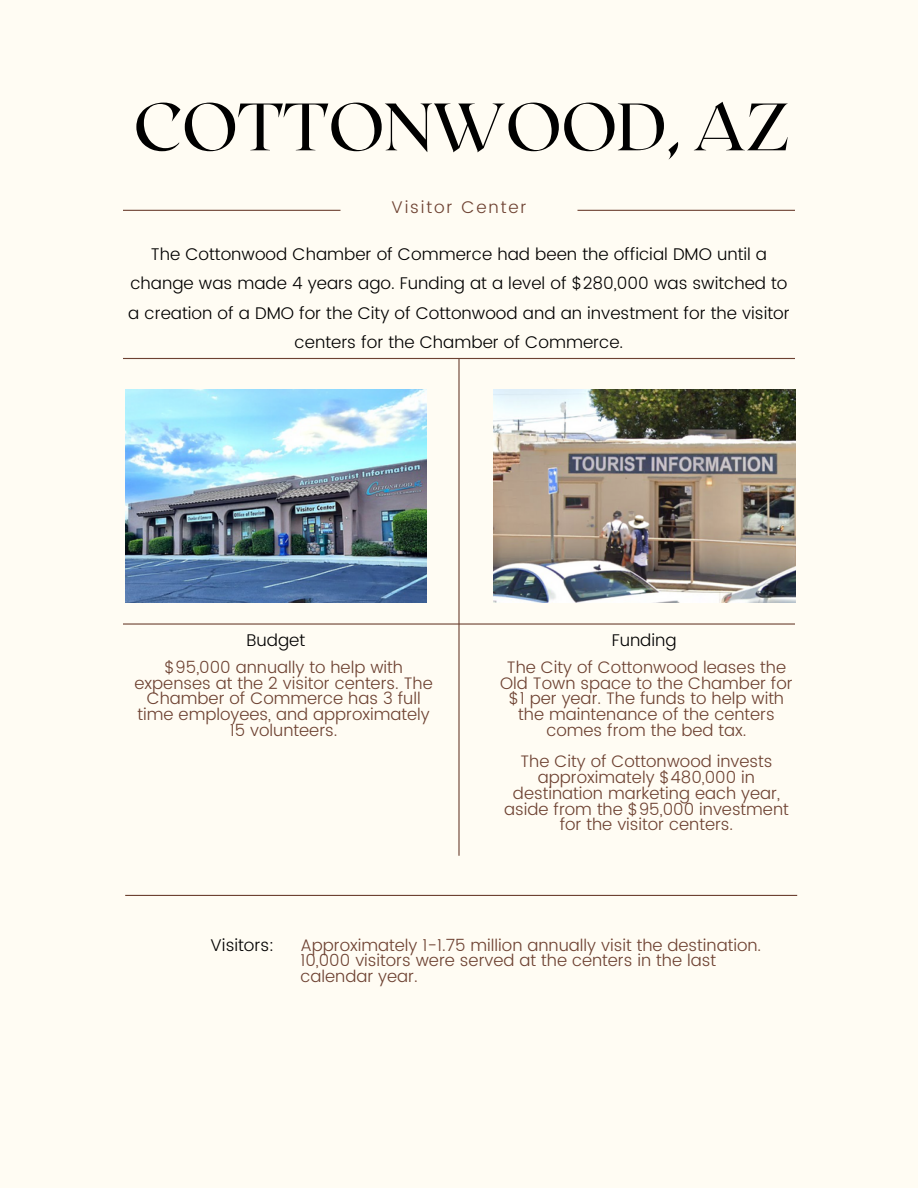
<style>
.page{position:relative;width:918px;height:1188px;background:#fffcf3}
.page>*{position:absolute;margin:0;border:0;box-sizing:border-box;transform-origin:0 0}
.t1{font:66.9px "Roxborough CF";letter-spacing:-.01em;color:#000}
.t2{font:300 16.95px/29.7px "Poppins";color:#000;text-align:center}
.t3{font:300 16.95px "Poppins";letter-spacing:.11em;color:#6d4131}
.t4{font:300 16.65px/15.8px "Poppins";color:#6d4131;text-align:center}
</style>
<div class="page">
<hr style="left:578px;top:210px;width:217px;height:1px;background:#6d4131">
<hr style="left:123px;top:358px;width:672px;height:1px;background:#6d4131">
<hr style="left:123px;top:623px;width:672px;height:2px;background:#6d4131">
<hr style="left:125px;top:895px;width:672px;height:1px;background:#6d4131">
<hr style="left:458px;top:359px;width:2px;height:497px;background:#6d4131">
<hr style="left:123px;top:210px;width:217px;height:1px;background:#6d4131">
<img style="left:125px;top:390px;width:302px;height:212px">
<img style="left:494px;top:390px;width:301px;height:212px">
<h1 class="t1" style="left:133px;top:83px;width:657px">COTTONWOOD, AZ</h1>
<p class="t3" style="left:392px;top:197px;width:136px">Visitor Center</p>
<p class="t2" style="left:128px;top:239px;width:663px">The Cottonwood Chamber of Commerce had been the official DMO until a change was made 4 years ago. Funding at a level of $280,000 was switched to a creation of a DMO for the City of Cottonwood and an investment for the visitor centers for the Chamber of Commerce.</p>
<p class="t2" style="left:246px;top:625px;width:60px">Budget</p>
<p class="t4" style="left:135px;top:659px;width:300px">$95,000 annually to help with expenses at the 2 visitor centers. The<br>Chamber of Commerce has 3 full time employees, and approximately<br>15 volunteers.</p>
<p class="t2" style="left:612px;top:625px;width:67px">Funding</p>
<p class="t4" style="left:500px;top:659px;width:294px">The City of Cottonwood leases the<br>Old Town space to the Chamber for $1 per year. The funds to help with the maintenance of the centers comes from the bed tax.</p>
<p class="t4" style="left:504px;top:754px;width:286px">The City of Cottonwood invests approximately $480,000 in destination marketing each year, aside from the $95,000 investment for the visitor centers.</p>
<p class="t2" style="left:211px;top:930px;width:65px">Visitors:</p>
<p class="t4" style="left:300px;top:937px;width:462px;text-align:left">Approximately 1-1.75 million annually visit the destination.<br>10,000 visitors were served at the centers in the last calendar year.</p>
</div>
